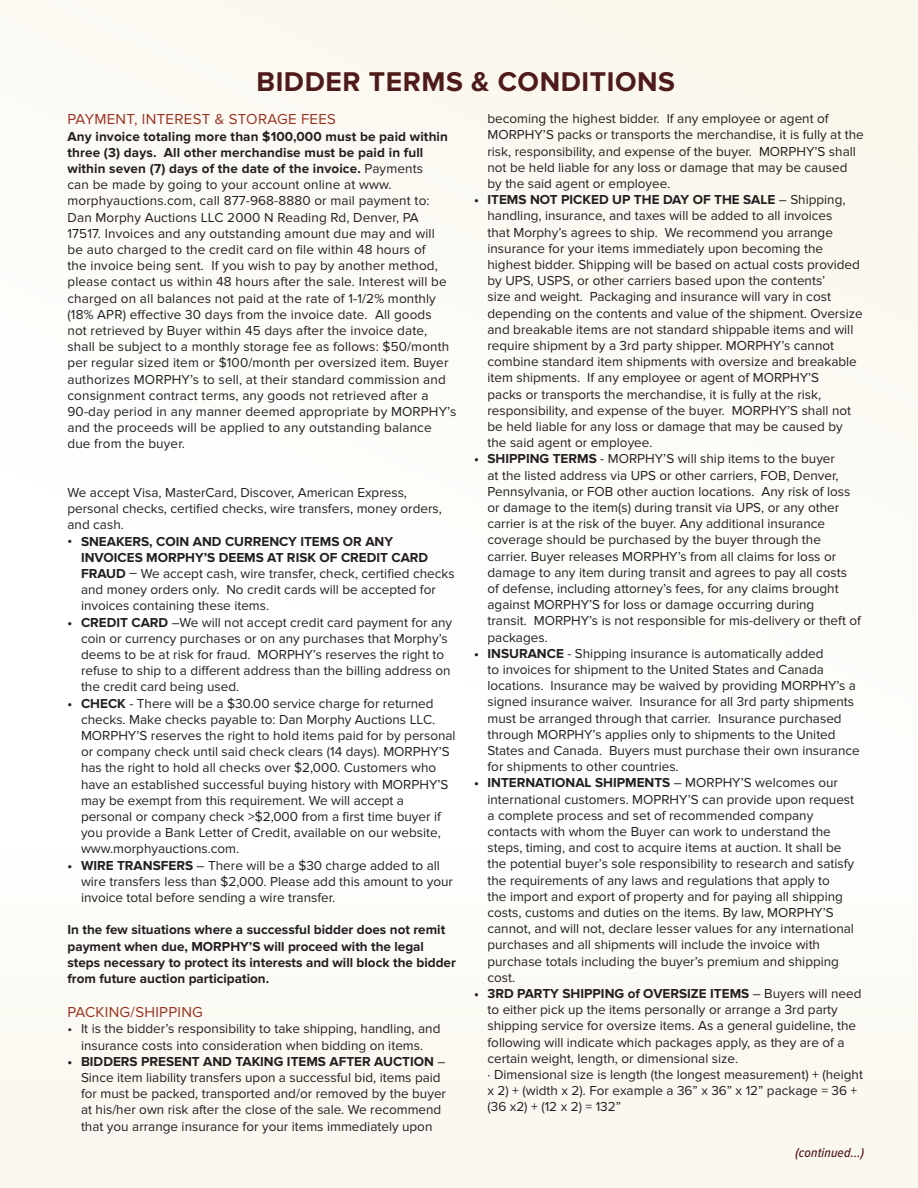
<style>
.page{position:relative;width:918px;height:1188px;background:#fff}
.page>*{position:absolute;margin:0;border:0;box-sizing:border-box;transform-origin:0 0}
.Description{font:700 28.2px "Proxima Nova";letter-spacing:.02em;color:#4f1a1a}
.Lot{font:15px "Proxima Nova";letter-spacing:.02em;color:#9a3223}
.Lot-2{font:13.5px/16.2px "Proxima Nova";color:#231f20}
.Lot-3{font:700 13.5px/16.2px "Proxima Nova";color:#231f20}
.Lot-4{font:italic 500 13.5px "Proxima Nova Cond";letter-spacing:.01em;color:#4f1a1a}
.s1{font-weight:700}
</style>
<div class="page">
<div style="left:0;top:0;width:918px;height:888px;background:#fdfcf8"></div>
<hr style="left:0;top:846px;width:1px;height:342px;background:#e5d5a0">
<div style="left:1px;top:846px;width:917px;height:342px;background:#fbf9f3"></div>
<p class="Description" style="left:256px;top:65px;width:420px">BIDDER TERMS &amp; CONDITIONS</p>
<p class="Lot" style="left:68px;top:111px;width:270px">PAYMENT, INTEREST &amp; STORAGE FEES</p>
<p class="Lot-2" style="left:68px;top:128px;width:390px"><span class="s1">Any invoice totaling more than $100,000 must be paid within three (3) days. All other merchandise must be paid in full within seven (7) days of the date of the invoice.</span> Payments<br>can be made by going to your account online at www. morphyauctions.com, call 877-968-8880 or mail payment to:<br>Dan Morphy Auctions LLC 2000 N Reading Rd, Denver, PA<br>17517. Invoices and any outstanding amount due may and will<br>be auto charged to the credit card on file within 48 hours of<br>the invoice being sent. If you wish to pay by another method, please contact us within 48 hours after the sale. Interest will be charged on all balances not paid at the rate of 1-1/2% monthly (18% APR) effective 30 days from the invoice date. All goods<br>not retrieved by Buyer within 45 days after the invoice date, shall be subject to a monthly storage fee as follows: $50/month per regular sized item or $100/month per oversized item. Buyer authorizes MORPHY’s to sell, at their standard commission and consignment contract terms, any goods not retrieved after a 90-day period in any manner deemed appropriate by MORPHY’s and the proceeds will be applied to any outstanding balance due from the buyer.</p>
<p class="Lot-2" style="left:68px;top:485px;width:376px">We accept Visa, MasterCard, Discover, American Express, personal checks, certified checks, wire transfers, money orders, and cash.</p>
<p class="Lot-2" style="left:81px;top:533px;width:375px;text-indent:-14px"><span class="s1">• SNEAKERS, COIN AND CURRENCY ITEMS OR ANY INVOICES MORPHY’S DEEMS AT RISK OF CREDIT CARD FRAUD</span> – We accept cash, wire transfer, check, certified checks and money orders only. No credit cards will be accepted for invoices containing these items.</p>
<p class="Lot-2" style="left:81px;top:614px;width:373px;text-indent:-14px"><span class="s1">• CREDIT CARD</span> –We will not accept credit card payment for any coin or currency purchases or on any purchases that Morphy’s deems to be at risk for fraud. MORPHY’s reserves the right to refuse to ship to a different address than the billing address on the credit card being used.</p>
<p class="Lot-2" style="left:81px;top:695px;width:376px;text-indent:-14px"><span class="s1">• CHECK</span> - There will be a $30.00 service charge for returned checks. Make checks payable to: Dan Morphy Auctions LLC.<br>MORPHY’S reserves the right to hold items paid for by personal or company check until said check clears (14 days). MORPHY’S has the right to hold all checks over $2,000. Customers who have an established successful buying history with MORPHY’S may be exempt from this requirement. We will accept a personal or company check &gt;$2,000 from a first time buyer if you provide a Bank Letter of Credit, available on our website, www.morphyauctions.com.</p>
<p class="Lot-2" style="left:81px;top:857px;width:373px;text-indent:-14px"><span class="s1">• WIRE TRANSFERS</span> – There will be a $30 charge added to all wire transfers less than $2,000. Please add this amount to your invoice total before sending a wire transfer.</p>
<p class="Lot-3" style="left:68px;top:922px;width:390px">In the few situations where a successful bidder does not remit payment when due, MORPHY’S will proceed with the legal steps necessary to protect its interests and will block the bidder from future auction participation.</p>
<p class="Lot" style="left:68px;top:1004px;width:137px">PACKING/SHIPPING</p>
<p class="Lot-2" style="left:68px;top:1021px;width:374px;text-align:center">• It is the bidder’s responsibility to take shipping, handling, and insurance costs into consideration when bidding on items.</p>
<p class="Lot-2" style="left:81px;top:1053px;width:367px;text-indent:-14px"><span class="s1">• BIDDERS PRESENT AND TAKING ITEMS AFTER AUCTION</span> – Since item liability transfers upon a successful bid, items paid for must be packed, transported and/or removed by the buyer at his/her own risk after the close of the sale. We recommend that you arrange insurance for your items immediately upon</p>
<p class="Lot-2" style="left:488px;top:111px;width:378px">becoming the highest bidder. If any employee or agent of MORPHY’S packs or transports the merchandise, it is fully at the risk, responsibility, and expense of the buyer. MORPHY’S shall not be held liable for any loss or damage that may be caused by the said agent or employee.</p>
<p class="Lot-2" style="left:488px;top:192px;width:377px;text-indent:-14px"><span class="s1">• ITEMS NOT PICKED UP THE DAY OF THE SALE</span> – Shipping, handling, insurance, and taxes will be added to all invoices<br>that Morphy’s agrees to ship. We recommend you arrange insurance for your items immediately upon becoming the highest bidder. Shipping will be based on actual costs provided by UPS, USPS, or other carriers based upon the contents’<br>size and weight. Packaging and insurance will vary in cost depending on the contents and value of the shipment. Oversize and breakable items are not standard shippable items and will require shipment by a 3rd party shipper. MORPHY’s cannot combine standard item shipments with oversize and breakable item shipments. If any employee or agent of MORPHY’S<br>packs or transports the merchandise, it is fully at the risk, responsibility, and expense of the buyer. MORPHY’S shall not be held liable for any loss or damage that may be caused by the said agent or employee.</p>
<p class="Lot-2" style="left:488px;top:451px;width:375px;text-indent:-14px"><span class="s1">• SHIPPING TERMS</span> - MORPHY’S will ship items to the buyer<br>at the listed address via UPS or other carriers, FOB, Denver, Pennsylvania, or FOB other auction locations. Any risk of loss or damage to the item(s) during transit via UPS, or any other carrier is at the risk of the buyer. Any additional insurance coverage should be purchased by the buyer through the carrier. Buyer releases MORPHY’s from all claims for loss or damage to any item during transit and agrees to pay all costs of defense, including attorney’s fees, for any claims brought against MORPHY’S for loss or damage occurring during<br>transit. MORPHY’s is not responsible for mis-delivery or theft of packages.</p>
<p class="Lot-2" style="left:488px;top:645px;width:374px;text-indent:-14px"><span class="s1">• INSURANCE</span> - Shipping insurance is automatically added<br>to invoices for shipment to the United States and Canada locations. Insurance may be waived by providing MORPHY’s a signed insurance waiver. Insurance for all 3rd party shipments must be arranged through that carrier. Insurance purchased through MORPHY’s applies only to shipments to the United States and Canada. Buyers must purchase their own insurance for shipments to other countries.</p>
<p class="Lot-2" style="left:488px;top:775px;width:368px;text-indent:-14px"><span class="s1">• INTERNATIONAL SHIPMENTS</span> – MORPHY’S welcomes our international customers. MOPRHY’S can provide upon request a complete process and set of recommended company contacts with whom the Buyer can work to understand the steps, timing, and cost to acquire items at auction. It shall be the potential buyer’s sole responsibility to research and satisfy the requirements of any laws and regulations that apply to<br>the import and export of property and for paying all shipping costs, customs and duties on the items. By law, MORPHY’S cannot, and will not, declare lesser values for any international purchases and all shipments will include the invoice with purchase totals including the buyer’s premium and shipping cost.</p>
<p class="Lot-2" style="left:488px;top:986px;width:377px;text-indent:-14px"><span class="s1">• 3RD PARTY SHIPPING of OVERSIZE ITEMS</span> – Buyers will need to either pick up the items personally or arrange a 3rd party shipping service for oversize items. As a general guideline, the following will indicate which packages apply, as they are of a certain weight, length, or dimensional size.<br>∙ Dimensional size is length (the longest measurement) + (height x 2) + (width x 2). For example a 36” x 36” x 12” package = 36 + (36 x2) + (12 x 2) = 132”</p>
<p class="Lot-4" style="left:795px;top:1143px;width:70px">(continued...)</p>
</div>
